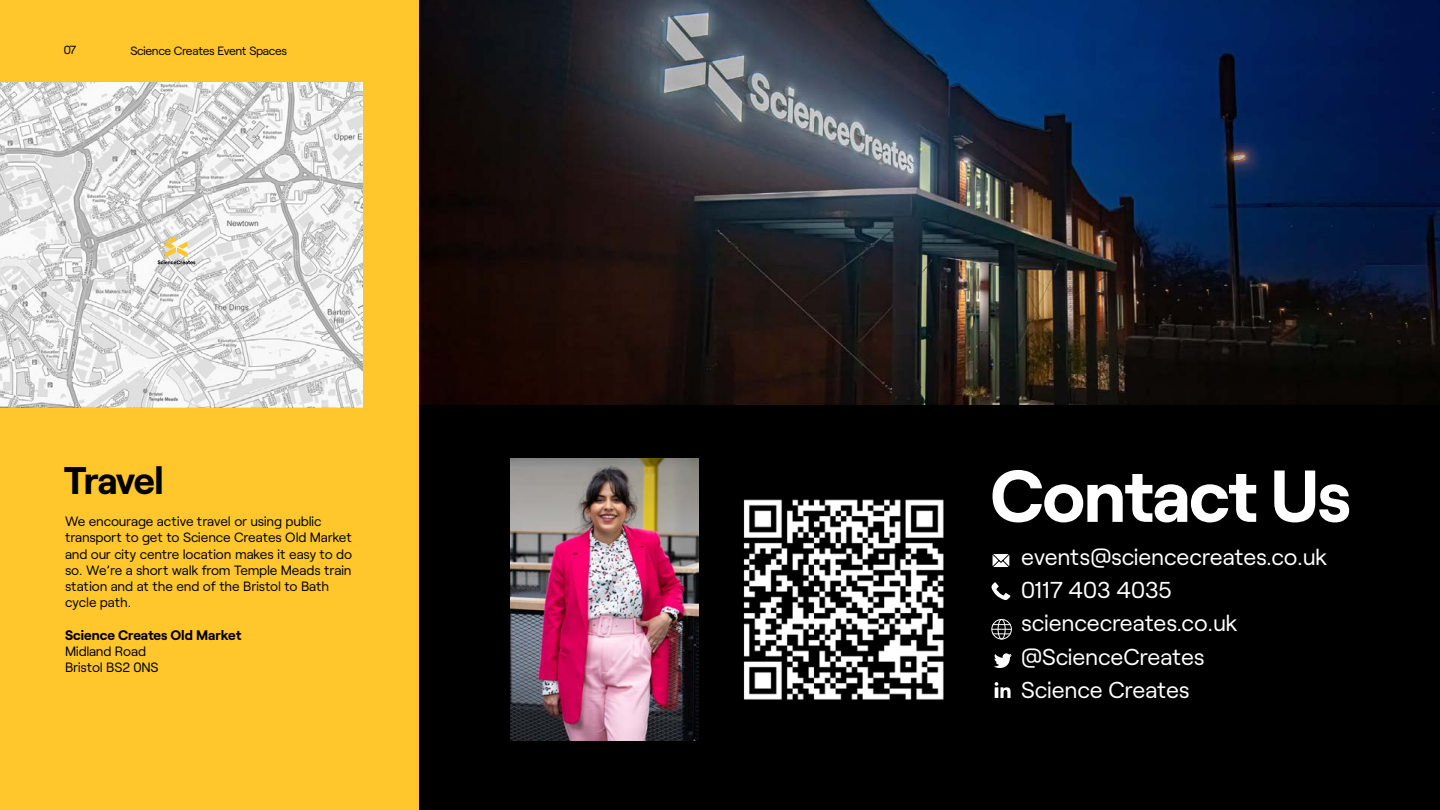
<style>
.page{position:relative;width:1440px;height:810px;background:#fff}
.page>*{position:absolute;margin:0;border:0;box-sizing:border-box;transform-origin:0 0}
.t1{font:700 71.47px "Roobert TWHINT";letter-spacing:-.02em;color:#fff}
.t2{font:700 37.5px "Roobert TWHINT";letter-spacing:-.045em;color:#000}
.t3{font:23.02px/33.1px "Roobert";letter-spacing:-.01em;color:#fff}
.t4{font:13.5px/16.2px "Roobert";letter-spacing:-.015em;color:#000}
.t5{font:700 13.5px "Roobert TWHINT";color:#000}
.t6{font:12px "Roobert";letter-spacing:-.03em;color:#000}
.t7{font:11.77px "Roobert";color:#000}
</style>
<div class="page">
<div style="left:0;top:2px;width:1440px;height:808px;background:#000"></div>
<img style="left:418px;top:0;width:1022px;height:405px">
<div style="left:0;top:0;width:418px;height:810px;background:#ffc72c"></div>
<svg style="left:994px;top:653px;width:18px;height:15px"></svg>
<svg style="left:992px;top:554px;width:18px;height:14px"></svg>
<svg style="left:991px;top:582px;width:20px;height:18px"></svg>
<div style="left:992px;top:619px;width:20px;height:20px;border:1px solid #fff;border-radius:50%"></div>
<div style="left:998px;top:619px;width:8px;height:20px;border:1px solid #fff;border-radius:50%"></div>
<svg style="left:992px;top:624px;width:20px;height:11px"></svg>
<svg style="left:995px;top:682px;width:16px;height:16px"></svg>
<img style="left:0;top:82px;width:363px;height:325px">
<svg style="left:158px;top:236px;width:37px;height:28px"></svg>
<img style="left:510px;top:458px;width:188px;height:282px">
<img style="left:743px;top:499px;width:201px;height:201px">
<p class="t7" style="left:64px;top:42px;width:14px">07</p>
<p class="t6" style="left:130px;top:42px;width:158px">Science Creates Event Spaces</p>
<h2 class="t2" style="left:64px;top:451px;width:101px">Travel</h2>
<p class="t4" style="left:65px;top:512px;width:289px">We encourage active travel or using public transport to get to Science Creates Old Market and our city centre location makes it easy to do so. We’re a short walk from Temple Meads train station and at the end of the Bristol to Bath cycle path.</p>
<p class="t5" style="left:65px;top:624px;width:178px">Science Creates Old Market</p>
<p class="t4" style="left:65px;top:642px;width:95px">Midland Road<br>Bristol BS2 0NS</p>
<h1 class="t1" style="left:990px;top:439px;width:363px">Contact Us</h1>
<h3 class="t3" style="left:1021px;top:539px;width:307px">events@sciencecreates.co.uk<br>0117 403 4035 sciencecreates.co.uk @ScienceCreates<br>Science Creates</h3>
</div>
